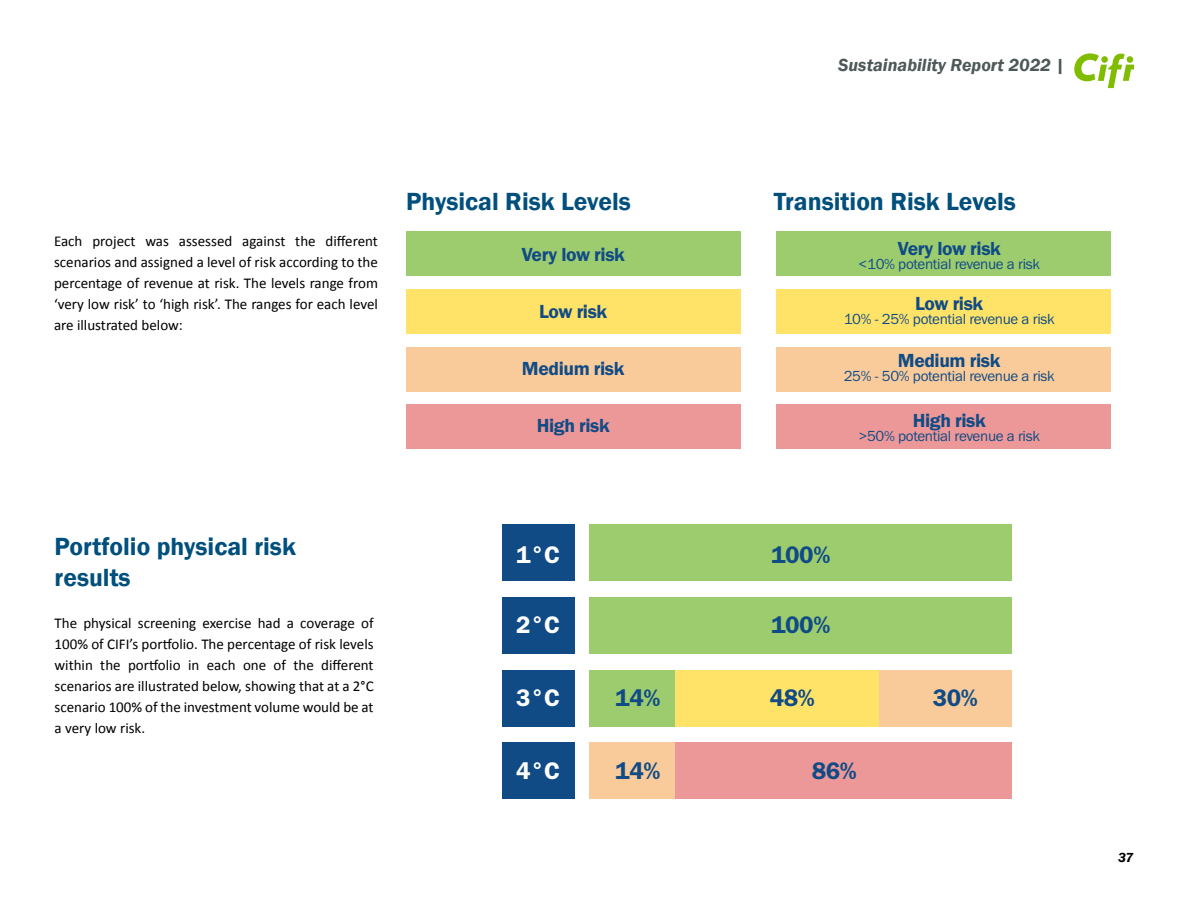
<style>
.page{position:relative;width:1188px;height:918px;background:#fff}
.page>*{position:absolute;margin:0;border:0;box-sizing:border-box;transform-origin:0 0}
.t1{font:600 25.5px/30.6px "Franklin Gothic";color:#004f7c}
.t2{font:24.75px "Franklin Gothic URW Dem";letter-spacing:-.02em;color:#104b86}
.t3{font:24.75px "Franklin Gothic URW Dem";color:#fff}
.t4{font:19.65px "Franklin Gothic URW Dem";letter-spacing:-.02em;color:#104b86}
.t5{font:italic 600 18px "Franklin Gothic";color:#4d5858}
.t6{font:15.15px "Franklin Gothic URW Boo";letter-spacing:-.02em;color:#104b86}
.t7{font:15px/21px "Calibri";color:#000;text-align:justify}
.t8{font:italic 600 13.5px "Franklin Gothic";color:#000}
</style>
<div class="page">
<div style="left:590px;top:525px;width:422px;height:56px;background:#9dcc6f"></div>
<div style="left:590px;top:597px;width:422px;height:56px;background:#9dcc6f"></div>
<div style="left:590px;top:670px;width:422px;height:56px;background:#facb9a"></div>
<div style="left:590px;top:670px;width:289px;height:56px;background:#ffe369"></div>
<div style="left:590px;top:670px;width:85px;height:56px;background:#9dcc6f"></div>
<div style="left:590px;top:743px;width:422px;height:56px;background:#ed9898"></div>
<div style="left:590px;top:743px;width:85px;height:56px;background:#facb9a"></div>
<div style="left:502px;top:525px;width:72px;height:56px;background:#104b86"></div>
<div style="left:502px;top:597px;width:72px;height:56px;background:#104b86"></div>
<div style="left:502px;top:670px;width:72px;height:56px;background:#104b86"></div>
<div style="left:502px;top:743px;width:72px;height:56px;background:#104b86"></div>
<svg style="left:1074px;top:53px;width:60px;height:35px"></svg>
<div style="left:406px;top:232px;width:334px;height:44px;background:#9dcc6f"></div>
<div style="left:406px;top:289px;width:334px;height:45px;background:#ffe369"></div>
<div style="left:406px;top:347px;width:334px;height:44px;background:#facb9a"></div>
<div style="left:406px;top:405px;width:334px;height:44px;background:#ed9898"></div>
<div style="left:777px;top:232px;width:334px;height:44px;background:#9dcc6f"></div>
<div style="left:777px;top:289px;width:334px;height:45px;background:#ffe369"></div>
<div style="left:777px;top:347px;width:334px;height:44px;background:#facb9a"></div>
<div style="left:777px;top:405px;width:334px;height:44px;background:#ed9898"></div>
<p class="t5" style="left:838px;top:54px;width:228px">Sustainability Report 2022 |</p>
<p class="t7" style="left:54px;top:229px;width:325px">Each project was assessed against the different scenarios and assigned a level of risk according to the percentage of revenue at risk. The levels range from ‘very low risk’ to ‘high risk’. The ranges for each level are illustrated below:</p>
<h1 class="t1" style="left:406px;top:186px;width:226px">Physical Risk Levels</h1>
<h1 class="t1" style="left:774px;top:186px;width:244px">Transition Risk Levels</h1>
<h3 class="t4" style="left:522px;top:243px;width:105px">Very low risk</h3>
<h3 class="t4" style="left:539px;top:299px;width:70px">Low risk</h3>
<h3 class="t4" style="left:898px;top:236px;width:105px">Very low risk</h3>
<p class="t6" style="left:859px;top:254px;width:183px">&lt;10% potential revenue a risk</p>
<h3 class="t4" style="left:915px;top:291px;width:70px">Low risk</h3>
<p class="t6" style="left:844px;top:310px;width:212px">10% - 25% potential revenue a risk</p>
<h3 class="t4" style="left:898px;top:348px;width:104px">Medium risk</h3>
<p class="t6" style="left:844px;top:367px;width:212px">25% - 50% potential revenue a risk</p>
<h3 class="t4" style="left:913px;top:408px;width:74px">High risk</h3>
<p class="t6" style="left:859px;top:427px;width:183px">&gt;50% potential revenue a risk</p>
<h3 class="t4" style="left:522px;top:356px;width:104px">Medium risk</h3>
<h3 class="t4" style="left:537px;top:414px;width:74px">High risk</h3>
<h1 class="t1" style="left:55px;top:532px;width:243px">Portfolio physical risk results</h1>
<p class="t7" style="left:55px;top:612px;width:321px">The physical screening exercise had a coverage of 100% of CIFI’s portfolio. The percentage of risk levels within the portfolio in each one of the different scenarios are illustrated below, showing that at a 2°C scenario 100% of the investment volume would be at a very low risk.</p>
<h2 class="t3" style="left:516px;top:539px;width:45px">1°C</h2>
<h2 class="t2" style="left:771px;top:539px;width:61px">100%</h2>
<h2 class="t3" style="left:516px;top:610px;width:45px">2°C</h2>
<h2 class="t2" style="left:771px;top:610px;width:61px">100%</h2>
<h2 class="t3" style="left:516px;top:683px;width:45px">3°C</h2>
<h2 class="t2" style="left:615px;top:683px;width:47px">14%</h2>
<h2 class="t2" style="left:770px;top:683px;width:47px">48%</h2>
<h2 class="t2" style="left:933px;top:683px;width:47px">30%</h2>
<h2 class="t3" style="left:516px;top:756px;width:45px">4°C</h2>
<h2 class="t2" style="left:615px;top:756px;width:47px">14%</h2>
<h2 class="t2" style="left:812px;top:756px;width:47px">86%</h2>
<p class="t8" style="left:1118px;top:848px;width:17px">37</p>
</div>
